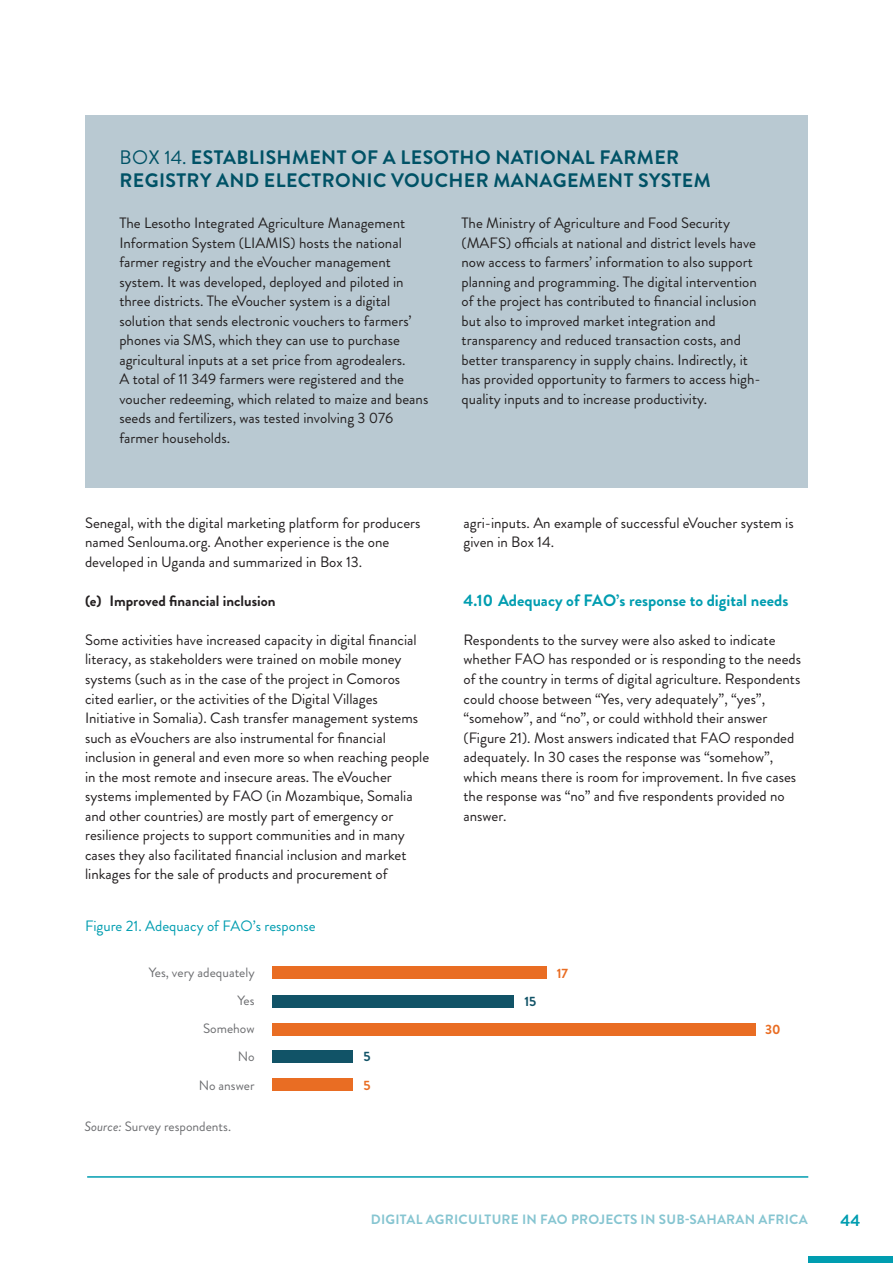
<style>
.page{position:relative;width:893px;height:1263px;background:#fff}
.page>*{position:absolute;margin:0;border:0;box-sizing:border-box;transform-origin:0 0}
.Heading_02{font:700 19.5px/23.4px "Brandon Grotesque";letter-spacing:.02em;color:#005266}
.t1{font:700 16.5px "Brandon Grotesque";color:#009db0}
.Body_copy{font:15px/19.5px "Brandon Grotesque";color:#231f20}
.Figure_text{font:15px "Brandon Grotesque";color:#009db0}
.Body_copy-2{font:700 15px "Brandon Grotesque";color:#231f20}
.Source_text{font:13.5px/28.2px "Brandon Grotesque";color:#6c6d70;text-align:right}
.Heading_02-2{font:700 13.5px "Brandon Grotesque";letter-spacing:.02em;color:#86c5d1}
.t2{font:700 13.5px "Brandon Grotesque";color:#e96d23}
.t3{font:700 13.5px/28.2px "Brandon Grotesque";color:#115367}
.s1{font-weight:400}
.s2{color:#e96d23}
.s3{font-style:italic}
</style>
<div class="page">
<div style="left:808px;top:1256px;width:85px;height:7px;background:#009db0"></div>
<hr style="left:87px;top:1176px;width:721px;height:2px;background:#009db0">
<div style="left:85px;top:115px;width:723px;height:373px;background:#b9c9d2"></div>
<div style="left:272px;top:1078px;width:81px;height:13px;background:#e96d23"></div>
<div style="left:272px;top:1050px;width:81px;height:13px;background:#115367"></div>
<div style="left:272px;top:1023px;width:484px;height:13px;background:#e96d23"></div>
<div style="left:272px;top:995px;width:242px;height:12px;background:#115367"></div>
<div style="left:272px;top:966px;width:274px;height:13px;background:#e96d23"></div>
<p class="Heading_02" style="left:120px;top:145px;width:593px"><span class="s1">BOX 14.</span> ESTABLISHMENT OF A LESOTHO NATIONAL FARMER<br>REGISTRY AND ELECTRONIC VOUCHER MANAGEMENT SYSTEM</p>
<p class="Body_copy" style="left:119px;top:214px;width:310px">The Lesotho Integrated Agriculture Management Information System (LIAMIS) hosts the national farmer registry and the eVoucher management system. It was developed, deployed and piloted in three districts. The eVoucher system is a digital solution that sends electronic vouchers to farmers’ phones via SMS, which they can use to purchase agricultural inputs at a set price from agrodealers.<br>A total of 11 349 farmers were registered and the voucher redeeming, which related to maize and beans seeds and fertilizers, was tested involving 3 076 farmer households.</p>
<p class="Body_copy" style="left:462px;top:214px;width:301px">The Ministry of Agriculture and Food Security (MAFS) officials at national and district levels have now access to farmers’ information to also support planning and programming. The digital intervention of the project has contributed to financial inclusion but also to improved market integration and transparency and reduced transaction costs, and better transparency in supply chains. Indirectly, it has provided opportunity to farmers to access high&shy;quality inputs and to increase productivity.</p>
<p class="Body_copy" style="left:85px;top:513px;width:337px">Senegal, with the digital marketing platform for producers named Senlouma.org. Another experience is the one developed in Uganda and summarized in Box 13.</p>
<p class="Body_copy-2" style="left:85px;top:590px;width:192px">(e) Improved financial inclusion</p>
<p class="Body_copy" style="left:85px;top:630px;width:346px">Some activities have increased capacity in digital financial literacy, as stakeholders were trained on mobile money systems (such as in the case of the project in Comoros cited earlier, or the activities of the Digital Villages Initiative in Somalia). Cash transfer management systems such as eVouchers are also instrumental for financial inclusion in general and even more so when reaching people in the most remote and insecure areas. The eVoucher systems implemented by FAO (in Mozambique, Somalia and other countries) are mostly part of emergency or resilience projects to support communities and in many cases they also facilitated financial inclusion and market linkages for the sale of products and procurement of</p>
<p class="Figure_text" style="left:85px;top:916px;width:232px">Figure 21. Adequacy of FAO’s response</p>
<p class="Body_copy" style="left:463px;top:513px;width:332px">agri-inputs. An example of successful eVoucher system is given in Box 14.</p>
<p class="t1" style="left:463px;top:589px;width:326px">4.10 Adequacy of FAO’s response to digital needs</p>
<p class="Body_copy" style="left:463px;top:630px;width:339px">Respondents to the survey were also asked to indicate whether FAO has responded or is responding to the needs of the country in terms of digital agriculture. Respondents could choose between “Yes, very adequately”, “yes”, “somehow”, and “no”, or could withhold their answer (Figure 21). Most answers indicated that FAO responded adequately. In 30 cases the response was “somehow”, which means there is room for improvement. In five cases the response was “no” and five respondents provided no answer.</p>
<p class="Source_text" style="left:149px;top:958px;width:107px">Yes, very adequately<br>Yes<br>Somehow<br>No<br>No answer</p>
<p class="t2" style="left:557px;top:964px;width:13px">17</p>
<p class="t3" style="left:524px;top:988px;width:13px">15</p>
<p class="t3" style="left:363px;top:1043px;width:9px">5<br><span class="s2">5</span></p>
<p class="Source_text" style="left:84px;top:1112px;width:148px"><span class="s3">Source:</span> Survey respondents.</p>
<p class="t2" style="left:765px;top:1020px;width:17px">30</p>
<p class="Heading_02-2" style="left:371px;top:1209px;width:438px">DIGITAL AGRICULTURE IN FAO PROJECTS IN SUB-SAHARAN AFRICA</p>
<p class="t1" style="left:841px;top:1209px;width:21px">44</p>
</div>
